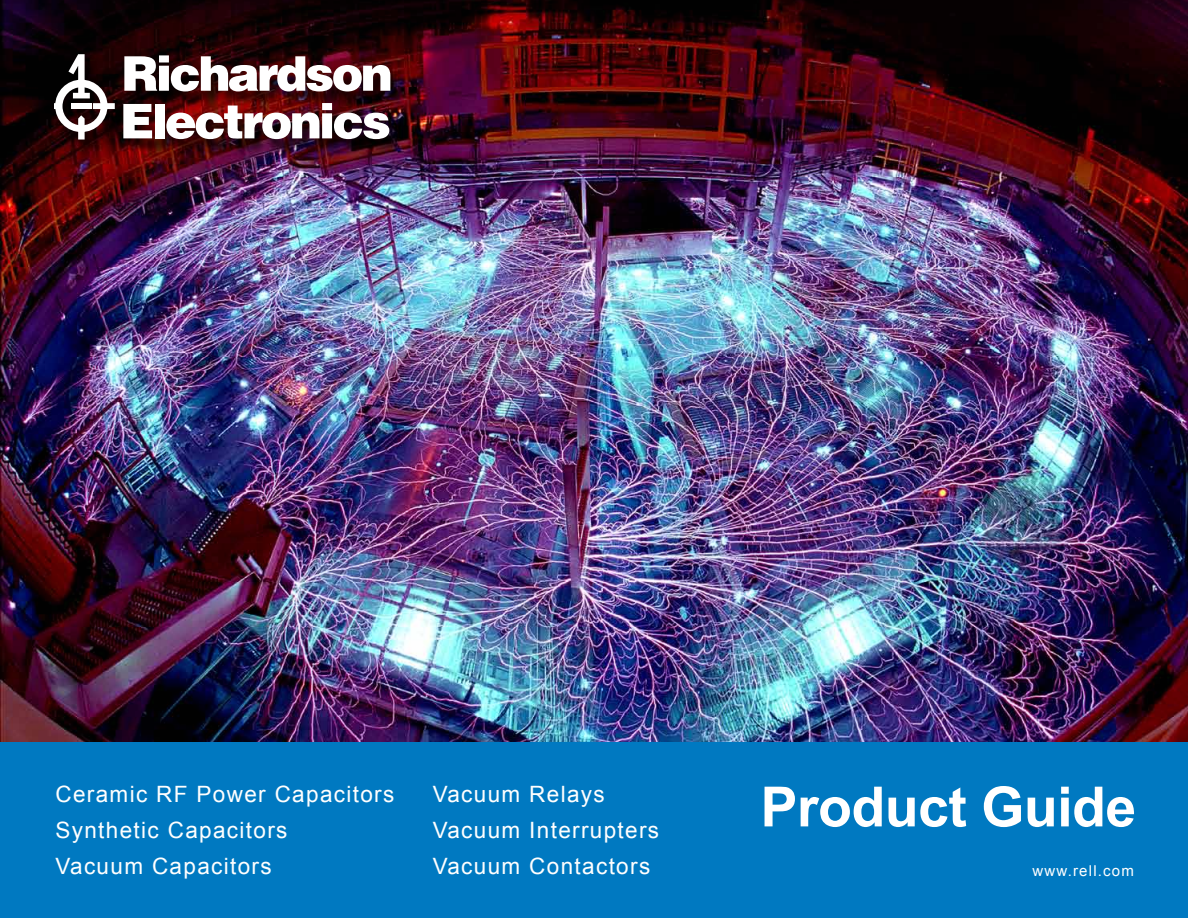
<style>
.page{position:relative;width:1188px;height:918px;background:#fff}
.page>*{position:absolute;margin:0;border:0;box-sizing:border-box;transform-origin:0 0}
.t1{font:700 55.5px "Arial";letter-spacing:-.01em;color:#fff}
.t2{font:22.5px/36px "Arial";letter-spacing:.06em;color:#fff}
.t3{font:15px "Arial";letter-spacing:.08em;color:#fff}
</style>
<div class="page">
<img style="left:0;top:0;width:1188px;height:742px">
<div style="left:53px;top:56px;width:351px;height:100px;background:#000;opacity:.75"></div>
<svg style="left:124px;top:55px;width:266px;height:36px"></svg>
<svg style="left:123px;top:104px;width:29px;height:34px"></svg>
<div style="left:155px;top:104px;width:10px;height:34px;background:#fff"></div>
<img style="left:166px;top:103px;width:223px;height:36px">
<svg style="left:54px;top:54px;width:61px;height:86px"></svg>
<div style="left:0;top:742px;width:1188px;height:176px;background:#0079c1"></div>
<p class="t2" style="left:56px;top:777px;width:340px">Ceramic RF Power Capacitors<br>Synthetic Capacitors<br>Vacuum Capacitors</p>
<p class="t2" style="left:433px;top:777px;width:228px">Vacuum Relays<br>Vacuum Interrupters<br>Vacuum Contactors</p>
<h1 class="t1" style="left:760px;top:770px;width:377px">Product Guide</h1>
<p class="t3" style="left:1032px;top:861px;width:103px">www.rell.com</p>
</div>
